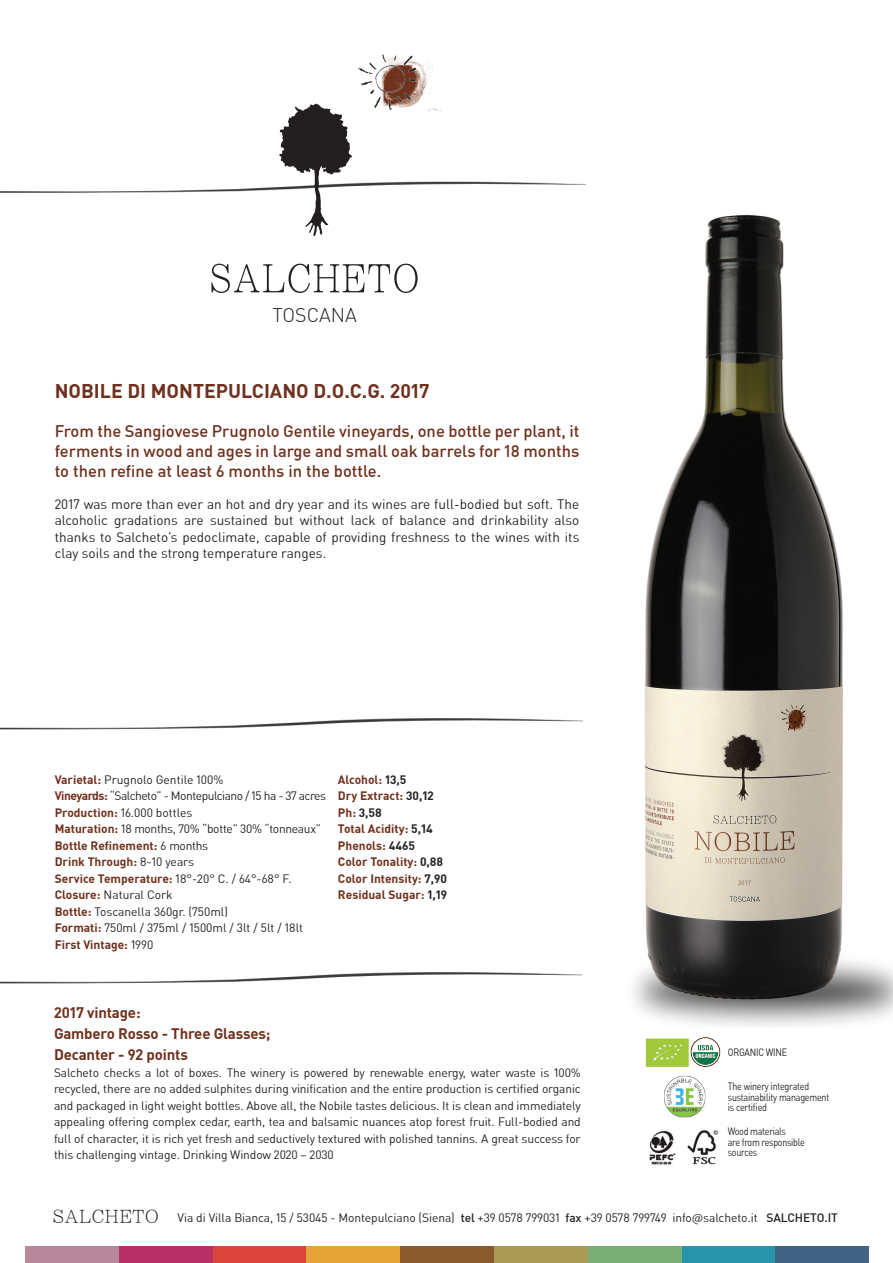
<style>
.page{position:relative;width:893px;height:1263px;background:#fff}
.page>*{position:absolute;margin:0;border:0;box-sizing:border-box;transform-origin:0 0}
.t1{font:700 19.5px "NGCDIN On Air";color:#6f301d}
.t2{font:300 19.5px "NGCDIN On Air";color:#231f20}
.t3{font:18.75px "Li Song Pro";letter-spacing:.06em;color:#231f20}
.t4{font:500 16.5px/19.8px "NGCDIN On Air";color:#6f301d;text-align:justify}
.t5{font:700 15px "NGCDIN On Air";letter-spacing:-.01em;color:#6f301d}
.t6{font:13.5px/16.2px "NGCDIN On Air";color:#231f20;text-align:justify}
.t7{font:12px/16.5px "NGCDIN On Air";letter-spacing:-.005em;color:#231f20;text-align:justify}
.t8{font:700 12px "NGCDIN On Air";color:#6f301d}
.t9{font:12px "NGCDIN On Air";letter-spacing:-.04em;color:#231f20}
.t10{font:12px "NGCDIN On Air";letter-spacing:-.025em;color:#231f20}
.t11{font:700 12px "NGCDIN On Air";color:#231f20}
.t12{font:10.5px "NGCDIN On Air";letter-spacing:-.025em;color:#231f20;scale:.85 1}
.s1{font-weight:700;color:#6f301d}
.s2{font-weight:400;color:#231f20}
.s3{color:#231f20}
.s4{color:#6f301d}
.s5{font-weight:500}
</style>
<div class="page">
<div style="left:25px;top:1246px;width:94px;height:17px;background:#b6889a"></div>
<div style="left:119px;top:1246px;width:94px;height:17px;background:#b83164"></div>
<div style="left:213px;top:1246px;width:94px;height:17px;background:#da453d"></div>
<div style="left:307px;top:1246px;width:93px;height:17px;background:#e4a438"></div>
<div style="left:400px;top:1246px;width:94px;height:17px;background:#8a5a2d"></div>
<div style="left:494px;top:1246px;width:94px;height:17px;background:#aa9a56"></div>
<div style="left:588px;top:1246px;width:94px;height:17px;background:#7bae77"></div>
<div style="left:682px;top:1246px;width:94px;height:17px;background:#2894ab"></div>
<div style="left:775px;top:1246px;width:94px;height:17px;background:#416482"></div>
<img style="left:0;top:718px;width:583px;height:12px">
<img style="left:0;top:181px;width:586px;height:12px">
<svg style="left:279px;top:103px;width:73px;height:133px"></svg>
<svg style="left:211px;top:264px;width:207px;height:29px"></svg>
<img style="left:342px;top:54px;width:100px;height:73px">
<img style="left:645px;top:1037px;width:76px;height:128px">
<img style="left:642px;top:214px;width:251px;height:813px">
<img style="left:0;top:944px;width:653px;height:66px">
<p class="t2" style="left:272px;top:304px;width:86px">TOSCANA</p>
<p class="t1" style="left:55px;top:380px;width:376px">NOBILE DI MONTEPULCIANO D.O.C.G. 2017</p>
<p class="t4" style="left:55px;top:422px;width:526px">From the Sangiovese Prugnolo Gentile vineyards, one bottle per plant, it ferments in wood and ages in large and small oak barrels for 18 months to then refine at least 6 months in the bottle.</p>
<p class="t6" style="left:55px;top:497px;width:526px">2017 was more than ever an hot and dry year and its wines are full-bodied but soft. The alcoholic gradations are sustained but without lack of balance and drinkability also thanks to Salcheto’s pedoclimate, capable of providing freshness to the wines with its clay soils and the strong temperature ranges.</p>
<p class="t7" style="left:55px;top:771px;width:170px"><span class="s1">Varietal:</span> Prugnolo Gentile 100%</p>
<p class="t9" style="left:55px;top:789px;width:273px"><span class="s1">Vineyards:</span> “Salcheto” - Montepulciano / 15 ha - 37 acres</p>
<p class="t7" style="left:55px;top:804px;width:139px"><span class="s1">Production:</span> 16.000 bottles</p>
<p class="t10" style="left:55px;top:822px;width:268px"><span class="s1">Maturation:</span> 18 months, 70% “botte” 30% “tonneaux”</p>
<p class="t8" style="left:55px;top:839px;width:155px">Bottle Refinement: <span class="s2">6 months</span></p>
<p class="t8" style="left:55px;top:855px;width:141px">Drink Through: <span class="s2">8-10 years</span></p>
<p class="t8" style="left:55px;top:872px;width:238px">Service Temperature: <span class="s2">18°-20° C. / 64°-68° F.</span></p>
<p class="t7" style="left:55px;top:887px;width:119px"><span class="s1">Closure:</span> Natural Cork</p>
<p class="t7" style="left:55px;top:903px;width:175px"><span class="s1">Bottle:</span> Toscanella 360gr. (750ml)</p>
<p class="t7" style="left:55px;top:920px;width:250px"><span class="s1">Formati:</span> 750ml / 375ml / 1500ml / 3lt / 5lt / 18lt</p>
<p class="t8" style="left:55px;top:938px;width:100px">First Vintage: <span class="s2">1990</span></p>
<p class="t8" style="left:338px;top:773px;width:70px">Alcohol: <span class="s3">13,5</span></p>
<p class="t8" style="left:338px;top:789px;width:97px">Dry Extract: <span class="s3">30,12</span></p>
<p class="t11" style="left:338px;top:806px;width:45px"><span class="s4">Ph:</span> 3,58</p>
<p class="t8" style="left:338px;top:822px;width:97px">Total Acidity: <span class="s3">5,14</span></p>
<p class="t8" style="left:338px;top:839px;width:79px">Phenols: <span class="s3">4465</span></p>
<p class="t8" style="left:338px;top:855px;width:107px">Color Tonality: <span class="s3">0,88</span></p>
<p class="t8" style="left:338px;top:872px;width:111px">Color Intensity: <span class="s3">7,90</span></p>
<p class="t8" style="left:338px;top:888px;width:111px">Residual Sugar: <span class="s3">1,19</span></p>
<p class="t5" style="left:54px;top:1004px;width:88px">2017 vintage:</p>
<p class="t5" style="left:54px;top:1025px;width:218px">Gambero Rosso - Three Glasses;</p>
<p class="t5" style="left:54px;top:1046px;width:135px">Decanter - 92 points</p>
<p class="t7" style="left:54px;top:1064px;width:528px">Salcheto checks a lot of boxes. The winery is powered by renewable energy, water waste is 100% recycled, there are no added sulphites during vinification and the entire production is certified organic and packaged in light weight bottles. Above all, the Nobile tastes delicious. It is clean and immediately appealing offering complex cedar, earth, tea and balsamic nuances atop forest fruit. Full-bodied and full of character, it is rich yet fresh and seductively textured with polished tannins. A great success for this challenging vintage. Drinking Window 2020 – 2030</p>
<p class="t12" style="left:728px;top:1046px;width:71px">ORGANIC WINE</p>
<p class="t12" style="left:728px;top:1081px;width:97px">The winery integrated</p>
<p class="t12" style="left:728px;top:1091px;width:121px">sustainability management</p>
<p class="t12" style="left:728px;top:1102px;width:48px">is certified</p>
<p class="t12" style="left:728px;top:1126px;width:70px">Wood materials</p>
<p class="t12" style="left:728px;top:1136px;width:92px">are from responsible</p>
<p class="t12" style="left:728px;top:1147px;width:36px">sources</p>
<p class="t3" style="left:53px;top:1207px;width:107px">SALCHETO</p>
<p class="t7" style="left:178px;top:1209px;width:662px">Via di Villa Bianca, 15 / 53045 - Montepulciano (Siena) <span class="s5">tel</span> +39 0578 799031 <span class="s5">fax</span> +39 0578 799749 info@salcheto.it <span class="s5">SALCHETO.IT</span></p>
</div>
